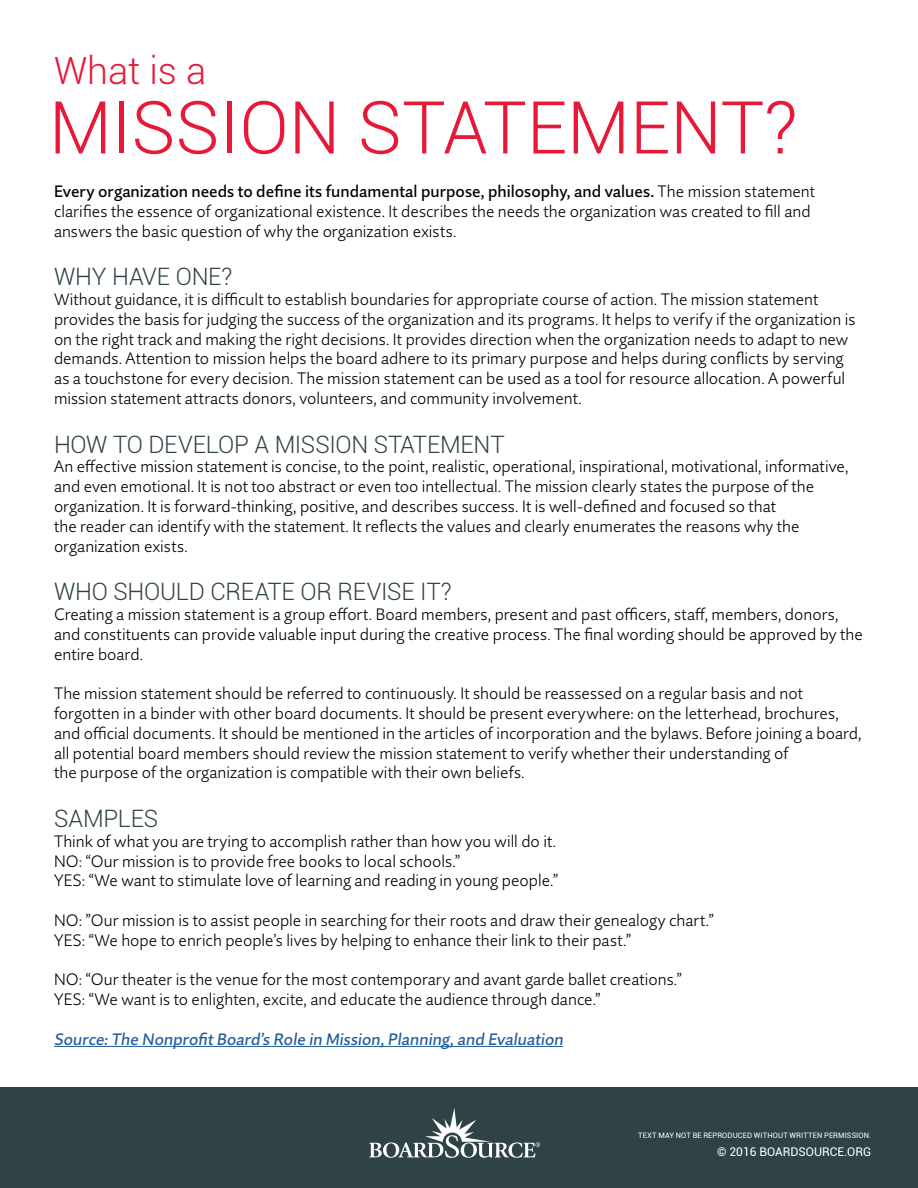
<style>
.page{position:relative;width:918px;height:1188px;background:#fff}
.page>*{position:absolute;margin:0;border:0;box-sizing:border-box;transform-origin:0 0}
.t1{font:300 73.05px "Roboto";color:#e71939}
.t2{font:300 37.5px "Roboto";color:#e71939}
.t3{font:300 24px "Roboto";letter-spacing:-.01em;color:#2f4246}
.t4{font:300 16.5px/19.8px "Quire Sans Pro";color:#000}
.t5{font:500 16.5px "Quire Sans Pro";color:#215e9e}
.t6{font:12px "Roboto";color:#fff}
.t7{font:7.5px "Roboto";letter-spacing:.015em;color:#fff}
.s1{font-weight:500}
</style>
<div class="page">
<div style="left:0;top:1087px;width:918px;height:101px;background:#2f4246"></div>
<svg style="left:369px;top:1108px;width:171px;height:50px"></svg>
<hr style="left:54px;top:1046px;width:509px;height:1px;background:#215e9e">
<h2 class="t2" style="left:54px;top:44px;width:154px">What is a</h2>
<h1 class="t1" style="left:49px;top:77px;width:750px">MISSION STATEMENT?</h1>
<p class="t4" style="left:54px;top:181px;width:763px"><span class="s1">Every organization needs to define its fundamental purpose, philosophy, and values.</span> The mission statement clarifies the essence of organizational existence. It describes the needs the organization was created to fill and answers the basic question of why the organization exists.</p>
<h3 class="t3" style="left:54px;top:260px;width:180px">WHY HAVE ONE?</h3>
<p class="t4" style="left:54px;top:289px;width:803px">Without guidance, it is difficult to establish boundaries for appropriate course of action. The mission statement provides the basis for judging the success of the organization and its programs. It helps to verify if the organization is on the right track and making the right decisions. It provides direction when the organization needs to adapt to new demands. Attention to mission helps the board adhere to its primary purpose and helps during conflicts by serving as a touchstone for every decision. The mission statement can be used as a tool for resource allocation. A powerful mission statement attracts donors, volunteers, and community involvement.</p>
<h3 class="t3" style="left:54px;top:427px;width:452px">HOW TO DEVELOP A MISSION STATEMENT</h3>
<p class="t4" style="left:54px;top:457px;width:796px">An effective mission statement is concise, to the point, realistic, operational, inspirational, motivational, informative, and even emotional. It is not too abstract or even too intellectual. The mission clearly states the purpose of the organization. It is forward-thinking, positive, and describes success. It is well-defined and focused so that<br>the reader can identify with the statement. It reflects the values and clearly enumerates the reasons why the organization exists.</p>
<h3 class="t3" style="left:54px;top:575px;width:399px">WHO SHOULD CREATE OR REVISE IT?</h3>
<p class="t4" style="left:54px;top:604px;width:810px">Creating a mission statement is a group effort. Board members, present and past officers, staff, members, donors, and constituents can provide valuable input during the creative process. The final wording should be approved by the entire board.</p>
<p class="t4" style="left:54px;top:683px;width:809px">The mission statement should be referred to continuously. It should be reassessed on a regular basis and not forgotten in a binder with other board documents. It should be present everywhere: on the letterhead, brochures, and official documents. It should be mentioned in the articles of incorporation and the bylaws. Before joining a board, all potential board members should review the mission statement to verify whether their understanding of<br>the purpose of the organization is compatible with their own beliefs.</p>
<h3 class="t3" style="left:54px;top:802px;width:106px">SAMPLES</h3>
<p class="t4" style="left:54px;top:831px;width:506px">Think of what you are trying to accomplish rather than how you will do it.<br>NO: “Our mission is to provide free books to local schools.”<br>YES: “We want to stimulate love of learning and reading in young people.”</p>
<p class="t4" style="left:54px;top:910px;width:661px">NO: ”Our mission is to assist people in searching for their roots and draw their genealogy chart.”<br>YES: “We hope to enrich people’s lives by helping to enhance their link to their past.”</p>
<p class="t4" style="left:54px;top:970px;width:629px">NO: “Our theater is the venue for the most contemporary and avant garde ballet creations.”<br>YES: “We want is to enlighten, excite, and educate the audience through dance.”</p>
<p class="t5" style="left:54px;top:1029px;width:513px">Source:The Nonprofit Board’s Role in Mission,Planning,and Evaluation</p>
<p class="t7" style="left:638px;top:1131px;width:235px">TEXT MAY NOT BE REPRODUCED WITHOUT WRITTEN PERMISSION.</p>
<p class="t6" style="left:717px;top:1144px;width:156px">© 2016 BOARDSOURCE.ORG</p>
</div>
